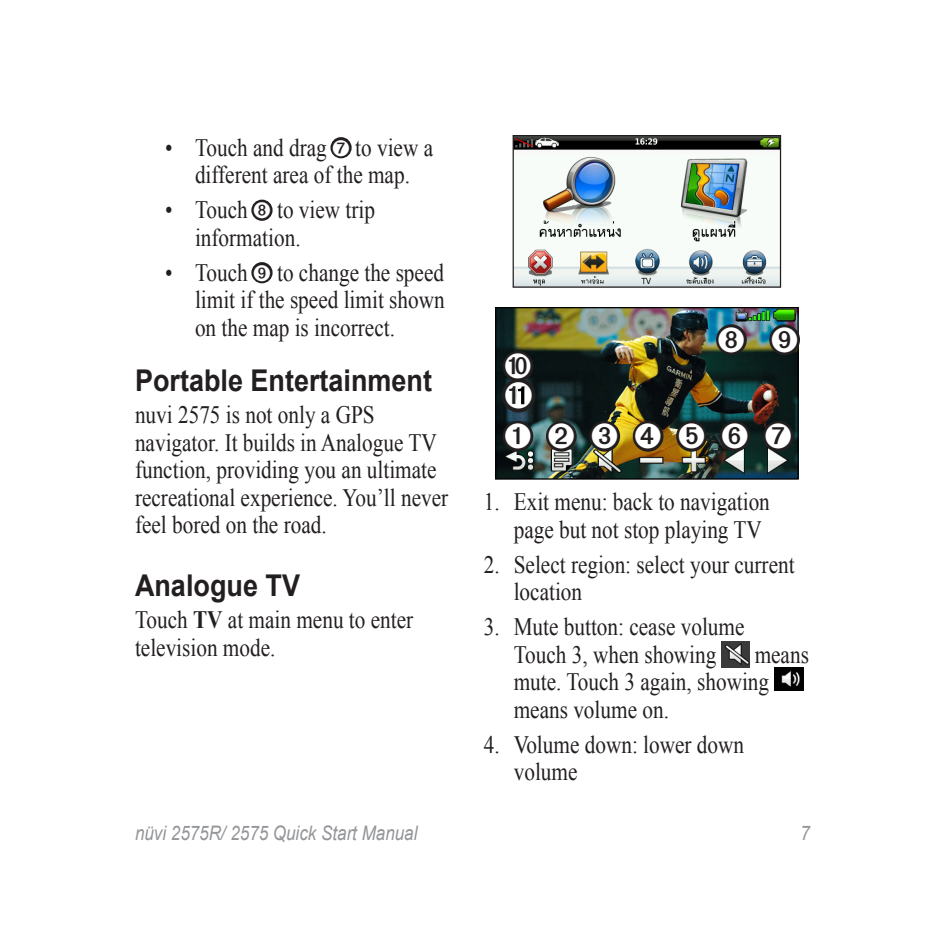
<style>
.page{position:relative;width:945px;height:945px;background:#fff}
.page>*{position:absolute;margin:0;border:0;box-sizing:border-box;transform-origin:0 0}
.t1{font:35px "Zapf Dingbats";letter-spacing:.45em;color:#fff}
.Heading_2__Chapter{font:700 30px "Arial";color:#231f20;scale:.9 1}
.Procedure{font:25px/27.5px "Times New Roman";color:#231f20;scale:.85 1}
.Body_Text{font:25px/27.5px "Times New Roman";color:#231f20;scale:.85 1}
.Procedure_Bullet_1{font:25px/27.5px "Times New Roman";color:#231f20;text-align:center;scale:.85 1}
.t2{font:italic 20px "Arial";color:#939598;scale:.85 1}
.s1{color:#fff}
.s2{font-weight:700}
</style>
<div class="page">
<svg style="left:330px;top:137px;width:22px;height:22px"></svg>
<svg style="left:251px;top:199px;width:22px;height:22px"></svg>
<svg style="left:251px;top:262px;width:22px;height:22px"></svg>
<img style="left:515px;top:137px;width:264px;height:149px">
<div style="left:513px;top:135px;width:268px;height:153px;border:1px solid #231f20"></div>
<img style="left:497px;top:309px;width:300px;height:169px">
<div style="left:495px;top:307px;width:304px;height:173px;border:1px solid #000"></div>
<svg style="left:587px;top:418px;width:36px;height:37px"></svg>
<svg style="left:630px;top:418px;width:36px;height:37px"></svg>
<svg style="left:673px;top:418px;width:37px;height:37px"></svg>
<svg style="left:717px;top:418px;width:36px;height:37px"></svg>
<svg style="left:760px;top:418px;width:37px;height:37px"></svg>
<img style="left:722px;top:641px;width:27px;height:27px">
<img style="left:775px;top:667px;width:28px;height:23px">
<img style="left:713px;top:322px;width:87px;height:36px">
<svg style="left:498px;top:348px;width:82px;height:107px"></svg>
<p class="Procedure_Bullet_1" style="left:165px;top:133px;width:317px">• Touch and drag <span class="s1">➐</span> to view a different area of the map.</p>
<p class="Procedure_Bullet_1" style="left:195px;top:196px;width:213px;text-align:left;text-indent:-30px">• Touch <span class="s1">➑</span> to view trip information.</p>
<p class="Procedure_Bullet_1" style="left:195px;top:258px;width:295px;text-align:justify;text-indent:-30px">• Touch <span class="s1">➒</span> to change the speed limit if the speed limit shown on the map is incorrect.</p>
<p class="Heading_2__Chapter" style="left:135px;top:360px;width:332px">Portable Entertainment</p>
<p class="Body_Text" style="left:135px;top:401px;width:370px">nuvi 2575 is not only a GPS navigator. It builds in Analogue TV function, providing you an ultimate recreational experience. You’ll never feel bored on the road.</p>
<p class="Heading_2__Chapter" style="left:135px;top:565px;width:185px">Analogue TV</p>
<p class="Body_Text" style="left:135px;top:606px;width:329px">Touch <span class="s2">TV</span> at main menu to enter television mode.</p>
<p class="t1" style="left:504px;top:420px;width:289px">➊➋➌➍➎➏➐</p>
<p class="Procedure" style="left:514px;top:488px;width:303px;text-indent:-30px">1. Exit menu: back to navigation page but not stop playing TV</p>
<p class="Procedure" style="left:514px;top:550px;width:332px;text-indent:-30px">2. Select region: select your current location</p>
<p class="Procedure" style="left:484px;top:613px;width:308px;text-align:center">3. Mute button: cease volume<br>Touch 3, when showing</p>
<p class="Procedure" style="left:514px;top:640px;width:349px;text-indent:241px">means mute. Touch 3 again, showing means volume on.</p>
<p class="Procedure" style="left:514px;top:730px;width:273px;text-indent:-30px">4. Volume down: lower down volume</p>
<p class="t2" style="left:135px;top:820px;width:334px">nüvi 2575R/ 2575 Quick Start Manual</p>
<p class="t2" style="left:801px;top:820px;width:13px">7</p>
</div>
